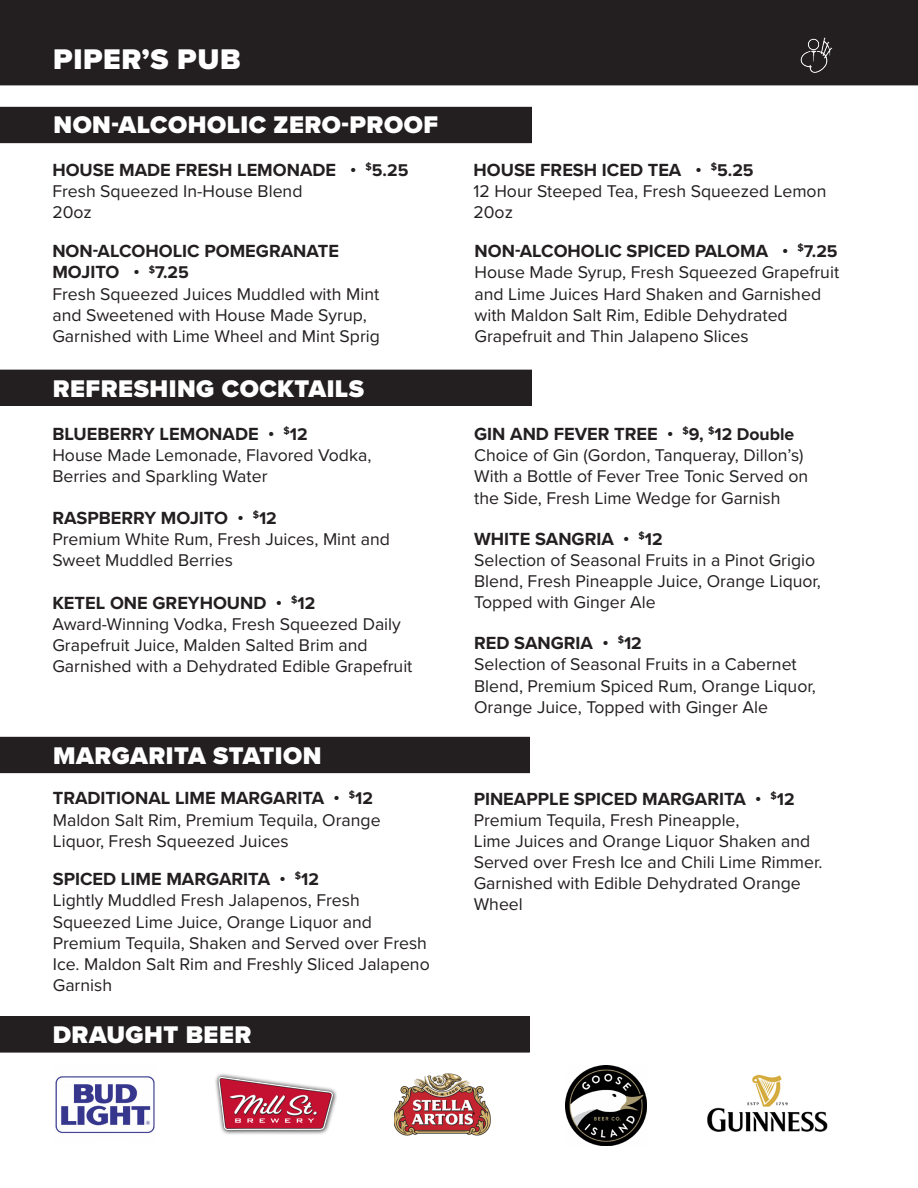
<style>
.page{position:relative;width:918px;height:1188px;background:#fff}
.page>*{position:absolute;margin:0;border:0;box-sizing:border-box;transform-origin:0 0}
.t1{font:900 29.55px "Proxima Nova";letter-spacing:.02em;color:#fff}
.t2{font:900 25.05px "Proxima Nova";letter-spacing:.02em;color:#fff}
.t3{font:700 18.15px "Proxima Nova";color:#231f20}
.t4{font:17.7px/21.1px "Proxima Nova";color:#231f20}
.s1{font-size:17.7px}
</style>
<div class="page">
<div style="left:0;top:1016px;width:530px;height:37px;background:#231f20"></div>
<img style="left:55px;top:1076px;width:100px;height:58px">
<img style="left:215px;top:1073px;width:121px;height:62px">
<img style="left:394px;top:1073px;width:97px;height:63px">
<img style="left:566px;top:1065px;width:80px;height:81px">
<img style="left:707px;top:1074px;width:121px;height:58px">
<div style="left:0;top:107px;width:532px;height:36px;background:#231f20"></div>
<div style="left:0;top:370px;width:532px;height:36px;background:#231f20"></div>
<div style="left:0;top:737px;width:530px;height:36px;background:#231f20"></div>
<div style="left:0;top:0;width:918px;height:85px;background:#231f20"></div>
<img style="left:794px;top:34px;width:42px;height:42px">
<p class="t1" style="left:53px;top:37px;width:189px">PIPER’S PUB</p>
<p class="t2" style="left:53px;top:106px;width:386px">NON-ALCOHOLIC ZERO-PROOF</p>
<p class="t3" style="left:52px;top:156px;width:358px">HOUSE MADE FRESH LEMONADE <span class="s1">•</span> <sup>$</sup><span class="s1">5.25</span></p>
<p class="t4" style="left:52px;top:179px;width:252px">Fresh Squeezed In-House Blend</p>
<p class="t4" style="left:52px;top:201px;width:41px">20oz</p>
<p class="t3" style="left:52px;top:238px;width:288px">NON-ALCOHOLIC POMEGRANATE</p>
<p class="t3" style="left:52px;top:259px;width:138px">MOJITO <span class="s1">•</span> <sup>$</sup><span class="s1">7.25</span></p>
<p class="t4" style="left:52px;top:282px;width:328px">Fresh Squeezed Juices Muddled with Mint</p>
<p class="t4" style="left:52px;top:304px;width:316px">and Sweetened with House Made Syrup,</p>
<p class="t4" style="left:52px;top:325px;width:329px">Garnished with Lime Wheel and Mint Sprig</p>
<p class="t2" style="left:53px;top:370px;width:313px">REFRESHING COCKTAILS</p>
<p class="t3" style="left:52px;top:421px;width:257px">BLUEBERRY LEMONADE <span class="s1">•</span> <sup>$</sup><span class="s1">12</span></p>
<p class="t4" style="left:52px;top:444px;width:321px">House Made Lemonade, Flavored Vodka,</p>
<p class="t4" style="left:52px;top:465px;width:217px">Berries and Sparkling Water</p>
<p class="t3" style="left:52px;top:504px;width:226px">RASPBERRY MOJITO <span class="s1">•</span> <sup>$</sup><span class="s1">12</span></p>
<p class="t4" style="left:52px;top:528px;width:339px">Premium White Rum, Fresh Juices, Mint and<br>Sweet Muddled Berries</p>
<p class="t3" style="left:52px;top:589px;width:265px">KETEL ONE GREYHOUND <span class="s1">•</span> <sup>$</sup><span class="s1">12</span></p>
<p class="t4" style="left:52px;top:612px;width:350px">Award-Winning Vodka, Fresh Squeezed Daily<br>Grapefruit Juice, Malden Salted Brim and</p>
<p class="t4" style="left:52px;top:655px;width:362px">Garnished with a Dehydrated Edible Grapefruit</p>
<p class="t2" style="left:53px;top:737px;width:270px">MARGARITA STATION</p>
<p class="t3" style="left:53px;top:785px;width:322px">TRADITIONAL LIME MARGARITA <span class="s1">•</span> <sup>$</sup><span class="s1">12</span></p>
<p class="t4" style="left:53px;top:808px;width:329px">Maldon Salt Rim, Premium Tequila, Orange<br>Liquor, Fresh Squeezed Juices</p>
<p class="t3" style="left:53px;top:866px;width:268px">SPICED LIME MARGARITA <span class="s1">•</span> <sup>$</sup><span class="s1">12</span></p>
<p class="t4" style="left:53px;top:889px;width:321px">Lightly Muddled Fresh Jalapenos, Fresh<br>Squeezed Lime Juice, Orange Liquor and</p>
<p class="t4" style="left:53px;top:931px;width:378px">Premium Tequila, Shaken and Served over Fresh<br>Ice. Maldon Salt Rim and Freshly Sliced Jalapeno<br>Garnish</p>
<p class="t2" style="left:53px;top:1016px;width:200px">DRAUGHT BEER</p>
<p class="t3" style="left:473px;top:156px;width:282px">HOUSE FRESH ICED TEA <span class="s1">•</span> <sup>$</sup><span class="s1">5.25</span></p>
<p class="t4" style="left:473px;top:179px;width:354px">12 Hour Steeped Tea, Fresh Squeezed Lemon<br>20oz</p>
<p class="t3" style="left:475px;top:238px;width:365px">NON-ALCOHOLIC SPICED PALOMA <span class="s1">•</span> <sup>$</sup><span class="s1">7.25</span></p>
<p class="t4" style="left:475px;top:261px;width:366px">House Made Syrup, Fresh Squeezed Grapefruit and Lime Juices Hard Shaken and Garnished with Maldon Salt Rim, Edible Dehydrated</p>
<p class="t4" style="left:475px;top:325px;width:276px">Grapefruit and Thin Jalapeno Slices</p>
<p class="t3" style="left:474px;top:421px;width:322px">GIN AND FEVER TREE <span class="s1">•</span> <sup>$</sup><span class="s1">9,</span> <sup>$</sup><span class="s1">12 Double</span></p>
<p class="t4" style="left:474px;top:444px;width:331px">Choice of Gin (Gordon, Tanqueray, Dillon’s)</p>
<p class="t4" style="left:474px;top:465px;width:336px">With a Bottle of Fever Tree Tonic Served on the Side, Fresh Lime Wedge for Garnish</p>
<p class="t3" style="left:474px;top:525px;width:190px">WHITE SANGRIA <span class="s1">•</span> <sup>$</sup><span class="s1">12</span></p>
<p class="t4" style="left:474px;top:549px;width:348px">Selection of Seasonal Fruits in a Pinot Grigio<br>Blend, Fresh Pineapple Juice, Orange Liquor,<br>Topped with Ginger Ale</p>
<p class="t3" style="left:474px;top:630px;width:169px">RED SANGRIA <span class="s1">•</span> <sup>$</sup><span class="s1">12</span></p>
<p class="t4" style="left:474px;top:653px;width:343px">Selection of Seasonal Fruits in a Cabernet<br>Blend, Premium Spiced Rum, Orange Liquor,<br>Orange Juice, Topped with Ginger Ale</p>
<p class="t3" style="left:474px;top:785px;width:323px">PINEAPPLE SPICED MARGARITA <span class="s1">•</span> <sup>$</sup><span class="s1">12</span></p>
<p class="t4" style="left:474px;top:808px;width:267px">Premium Tequila, Fresh Pineapple,</p>
<p class="t4" style="left:474px;top:830px;width:350px">Lime Juices and Orange Liquor Shaken and<br>Served over Fresh Ice and Chili Lime Rimmer.</p>
<p class="t4" style="left:474px;top:872px;width:329px">Garnished with Edible Dehydrated Orange<br>Wheel</p>
</div>
